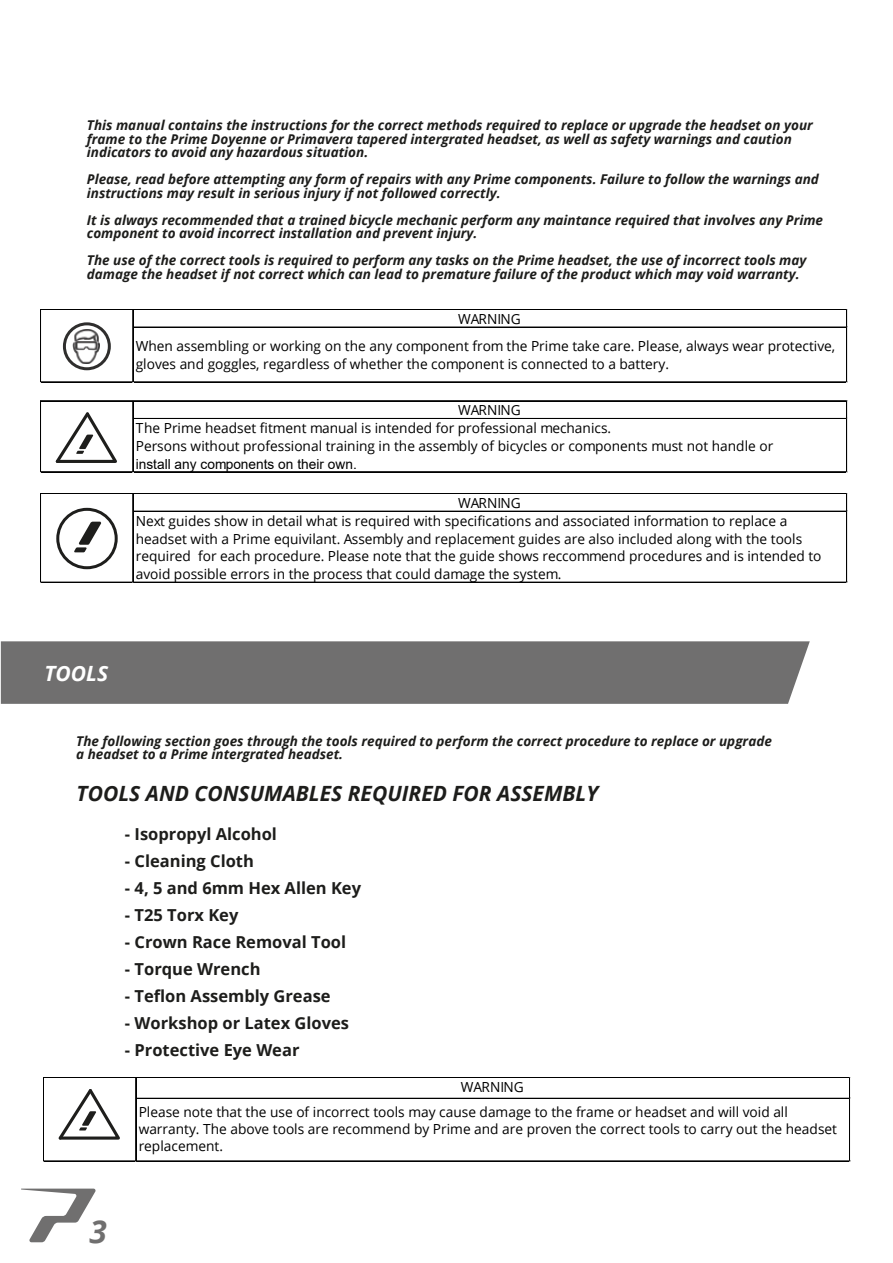
<style>
.page{position:relative;width:893px;height:1263px;background:#fff}
.page>*{position:absolute;margin:0;border:0;box-sizing:border-box;transform-origin:0 0}
.t1{font:italic 700 31.5px "Open Sans";color:#706f6f}
.t2{font:italic 700 21px "Open Sans";color:#1d1d1b}
.t3{font:italic 700 21px "Open Sans";color:#fff}
.t4{font:700 16.5px "Open Sans";color:#1d1d1b}
.t5{font:13.95px/17.7px "Open Sans";color:#000}
.t6{font:13.95px "Arial";color:#000}
.t7{font:italic 700 13.5px/13.5px "Open Sans";color:#1d1d1b}
</style>
<div class="page">
<svg style="left:21px;top:1188px;width:75px;height:54px"></svg>
<hr style="left:41px;top:309px;width:806px;height:1px;background:#000">
<hr style="left:133px;top:327px;width:714px;height:1px;background:#000">
<hr style="left:41px;top:309px;width:1px;height:74px;background:#000">
<hr style="left:132px;top:310px;width:1px;height:73px;background:#000">
<hr style="left:133px;top:310px;width:1px;height:73px;background:#000">
<hr style="left:41px;top:382px;width:806px;height:1px;background:#000">
<hr style="left:846px;top:310px;width:1px;height:73px;background:#000">
<hr style="left:847px;top:310px;width:1px;height:73px;background:#000">
<img style="left:62px;top:323px;width:49px;height:48px">
<hr style="left:41px;top:493px;width:806px;height:1px;background:#000">
<hr style="left:133px;top:511px;width:714px;height:1px;background:#000">
<hr style="left:41px;top:493px;width:1px;height:90px;background:#000">
<hr style="left:132px;top:494px;width:1px;height:89px;background:#000">
<hr style="left:133px;top:494px;width:1px;height:89px;background:#000">
<hr style="left:41px;top:582px;width:806px;height:1px;background:#000">
<hr style="left:846px;top:494px;width:1px;height:89px;background:#000">
<hr style="left:847px;top:494px;width:1px;height:89px;background:#000">
<svg style="left:74px;top:522px;width:27px;height:30px"></svg>
<div style="left:56px;top:508px;width:62px;height:61px;border:3px solid #1e1e1c;border-radius:50%"></div>
<hr style="left:41px;top:401px;width:806px;height:1px;background:#000">
<hr style="left:133px;top:418px;width:714px;height:1px;background:#000">
<hr style="left:41px;top:401px;width:1px;height:71px;background:#000">
<hr style="left:132px;top:401px;width:1px;height:71px;background:#000">
<hr style="left:133px;top:401px;width:1px;height:71px;background:#000">
<hr style="left:41px;top:471px;width:806px;height:1px;background:#000">
<hr style="left:41px;top:472px;width:806px;height:1px;background:#000">
<hr style="left:846px;top:401px;width:1px;height:71px;background:#000">
<hr style="left:847px;top:401px;width:1px;height:71px;background:#000">
<svg style="left:55px;top:412px;width:62px;height:51px"></svg>
<div style="left:1px;top:641px;width:809px;height:63px;background:#706f6f"></div>
<hr style="left:44px;top:1077px;width:806px;height:1px;background:#000">
<hr style="left:136px;top:1098px;width:714px;height:1px;background:#000">
<hr style="left:43px;top:1077px;width:1px;height:85px;background:#000">
<hr style="left:135px;top:1078px;width:1px;height:84px;background:#000">
<hr style="left:136px;top:1078px;width:1px;height:84px;background:#000">
<hr style="left:44px;top:1160px;width:806px;height:1px;background:#000">
<hr style="left:44px;top:1161px;width:806px;height:1px;background:#000">
<hr style="left:849px;top:1078px;width:1px;height:84px;background:#000">
<svg style="left:58px;top:1089px;width:62px;height:51px"></svg>
<img style="left:71px;top:329px;width:29px;height:34px">
<div style="left:63px;top:322px;width:48px;height:48px;border:3px solid #2f2e2d;border-radius:50%"></div>
<p class="t7" style="left:87px;top:118px;width:727px">This manual contains the instructions for the correct methods required to replace or upgrade the headset on your frame to the Prime Doyenne or Primavera tapered intergrated headset, as well as safety warnings and caution indicators to avoid any hazardous situation.</p>
<p class="t7" style="left:87px;top:172px;width:733px">Please, read before attempting any form of repairs with any Prime components. Failure to follow the warnings and instructions may result in serious injury if not followed correctly.</p>
<p class="t7" style="left:87px;top:213px;width:738px">It is always recommended that a trained bicycle mechanic perform any maintance required that involves any Prime component to avoid incorrect installation and prevent injury.</p>
<p class="t7" style="left:87px;top:253px;width:721px">The use of the correct tools is required to perform any tasks on the Prime headset, the use of incorrect tools may damage the headset if not correct which can lead to premature failure of the product which may void warranty.</p>
<p class="t5" style="left:136px;top:305px;width:701px;line-height:27px;text-align:center">WARNING<br>When assembling or working on the any component from the Prime take care. Please, always wear protective,</p>
<p class="t5" style="left:136px;top:354px;width:535px">gloves and goggles, regardless of whether the component is connected to a battery.</p>
<p class="t5" style="left:136px;top:401px;width:639px;text-indent:322px">WARNING<br>The Prime headset fitment manual is intended for professional mechanics.<br>Persons without professional training in the assembly of bicycles or components must not handle or</p>
<p class="t6" style="left:136px;top:454px;width:223px">install any components on their own.</p>
<p class="t5" style="left:136px;top:494px;width:687px;text-indent:322px">WARNING<br>Next guides show in detail what is required with specifications and associated information to replace a headset with a Prime equivilant. Assembly and replacement guides are also included along with the tools required for each procedure. Please note that the guide shows reccommend procedures and is intended to avoid possible errors in the process that could damage the system.</p>
<h2 class="t3" style="left:44px;top:659px;width:65px">TOOLS</h2>
<p class="t7" style="left:76px;top:733px;width:697px">The following section goes through the tools required to perform the correct procedure to replace or upgrade a headset to a Prime intergrated headset.</p>
<h2 class="t2" style="left:77px;top:779px;width:523px">TOOLS AND CONSUMABLES REQUIRED FOR ASSEMBLY</h2>
<p class="t4" style="left:125px;top:822px;width:153px">- Isopropyl Alcohol</p>
<p class="t4" style="left:125px;top:849px;width:130px">- Cleaning Cloth</p>
<p class="t4" style="left:125px;top:876px;width:238px">- 4, 5 and 6mm Hex Allen Key</p>
<p class="t4" style="left:125px;top:903px;width:115px">- T25 Torx Key</p>
<p class="t4" style="left:125px;top:930px;width:223px">- Crown Race Removal Tool</p>
<p class="t4" style="left:125px;top:957px;width:137px">- Torque Wrench</p>
<p class="t4" style="left:125px;top:984px;width:207px">- Teflon Assembly Grease</p>
<p class="t4" style="left:125px;top:1011px;width:226px">- Workshop or Latex Gloves</p>
<p class="t4" style="left:125px;top:1038px;width:176px">- Protective Eye Wear</p>
<h1 class="t1" style="left:90px;top:1209px;width:19px">3</h1>
<p class="t5" style="left:139px;top:1074px;width:651px;line-height:25.2px;text-indent:322px">WARNING<br>Please note that the use of incorrect tools may cause damage to the frame or headset and will void all</p>
<p class="t5" style="left:139px;top:1120px;width:700px;line-height:16.6px">warranty. The above tools are recommend by Prime and are proven the correct tools to carry out the headset replacement.</p>
</div>
